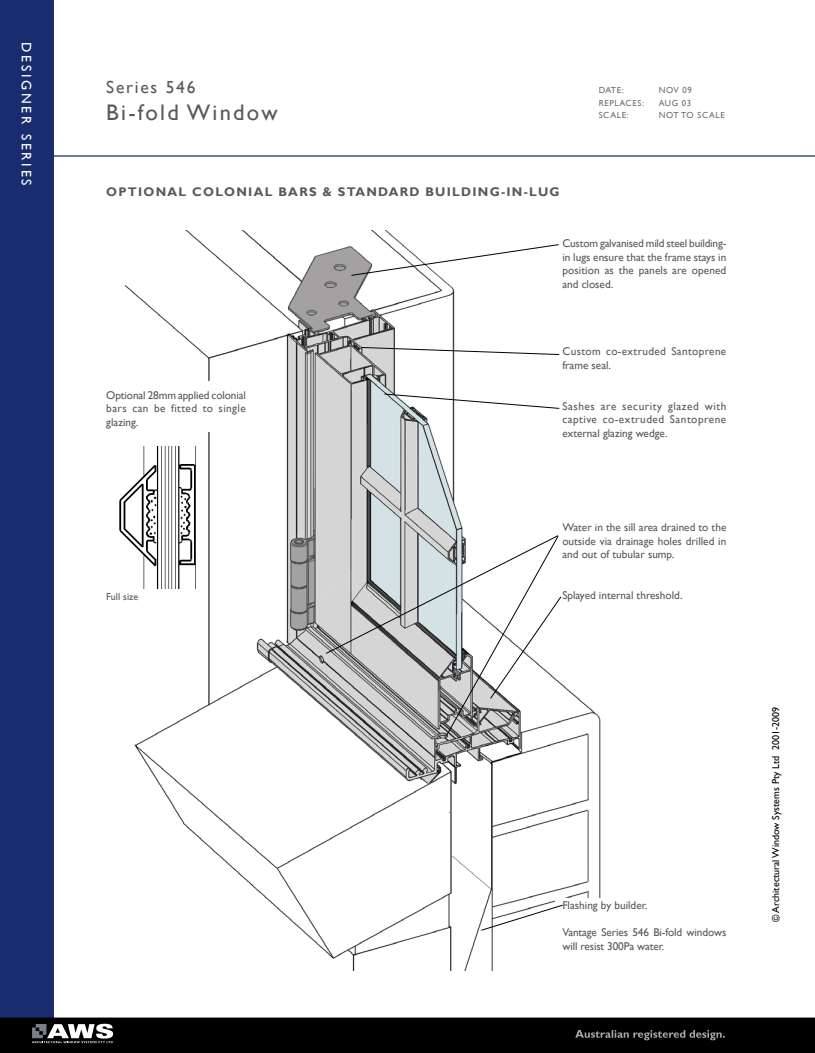
<style>
.page{position:relative;width:815px;height:1053px;background:#fff}
.page>*{position:absolute;margin:0;border:0;box-sizing:border-box;transform-origin:0 0}
.t1{font:22.5px "Gill Sans";letter-spacing:.1em;color:#58595b}
.t2{font:17.5px "Gill Sans";letter-spacing:.1em;color:#58595b}
.t3{font:13.75px "Gill Sans";letter-spacing:.2em;color:#fff}
.t4{font:700 12.5px "Gill Sans";letter-spacing:.1em;color:#58595b}
.t5{font:11.25px/13.5px "Gill Sans";color:#58595b;text-align:justify}
.t6{font:11.25px/13.5px "Gill Sans";letter-spacing:.03em;color:#58595b}
.t7{font:10px "Gill Sans";color:#000}
.t8{font:10px "Gill Sans";color:#58595b}
.t9{font:8.75px "Gill Sans";letter-spacing:.07em;color:#6d6f71}
</style>
<div class="page">
<div style="left:0;top:0;width:53px;height:1052px;background:#192c6d"></div>
<svg style="left:0;top:1017px;width:815px;height:35px;background:#0d0d0d"></svg>
<hr style="left:43px;top:155px;width:772px;height:2px;background:#192c6d">
<img style="left:126px;top:230px;width:475px;height:740px">
<div style="left:549px;top:941px;width:140px;height:65px;background:#fff"></div>
<div style="left:191px;top:391px;width:15px;height:198px;background:#fff"></div>
<img style="left:119px;top:446px;width:93px;height:142px">
<svg style="left:351px;top:244px;width:208px;height:32px"></svg>
<svg style="left:361px;top:347px;width:199px;height:8px"></svg>
<svg style="left:326px;top:535px;width:235px;height:201px"></svg>
<svg style="left:384px;top:393px;width:176px;height:15px"></svg>
<div style="left:555px;top:897px;width:171px;height:57px;background:#fff"></div>
<svg style="left:481px;top:904px;width:82px;height:26px"></svg>
<div style="left:202px;top:382px;width:18px;height:30px;background:#fff"></div>
<div style="left:106px;top:391px;width:140px;height:40px;background:#fff"></div>
<p class="t3" style="left:34px;top:42px;width:145px;rotate:90deg">DESIGNER SERIES</p>
<h2 class="t2" style="left:106px;top:77px;width:91px">Series 546</h2>
<h1 class="t1" style="left:106px;top:100px;width:173px">Bi-fold Window</h1>
<p class="t4" style="left:106px;top:184px;width:455px">OPTIONAL COLONIAL BARS &amp; STANDARD BUILDING-IN-LUG</p>
<p class="t9" style="left:599px;top:85px;width:13px">Date</p>
<p class="t9" style="left:622px;top:85px;width:3px">:</p>
<p class="t9" style="left:659px;top:85px;width:35px">NOV 09</p>
<p class="t9" style="left:599px;top:97px;width:13px">Replaces</p>
<p class="t9" style="left:642px;top:97px;width:12px">: aug</p>
<p class="t9" style="left:682px;top:97px;width:11px">03</p>
<p class="t9" style="left:599px;top:110px;width:12px">Scale</p>
<p class="t9" style="left:627px;top:110px;width:3px">:</p>
<p class="t9" style="left:659px;top:110px;width:68px">NOT TO SCALE</p>
<p class="t5" style="left:106px;top:388px;width:141px">Optional 28mm applied colonial bars can be fitted to single glazing.</p>
<p class="t8" style="left:106px;top:591px;width:33px">Full size</p>
<p class="t5" style="left:562px;top:237px;width:166px">Custom galvanised mild steel building&shy;in lugs ensure that the frame stays in position as the panels are opened and closed.</p>
<p class="t6" style="left:562px;top:345px;width:165px">Custom co-extruded Santoprene frame seal.</p>
<p class="t5" style="left:562px;top:399px;width:166px">Sashes are security glazed with captive co-extruded Santoprene external glazing wedge.</p>
<p class="t5" style="left:562px;top:520px;width:166px">Water in the sill area drained to the outside via drainage holes drilled in and out of tubular sump.</p>
<p class="t5" style="left:562px;top:588px;width:122px">Splayed internal threshold.</p>
<p class="t5" style="left:562px;top:898px;width:87px">Flashing by builder.</p>
<p class="t5" style="left:562px;top:925px;width:166px">Vantage Series 546 Bi-fold windows will resist 300Pa water.</p>
<p class="t7" style="left:770px;top:921px;width:216px;rotate:-90deg">© Architectural Window Systems Pty Ltd 2001-2009</p>
</div>
